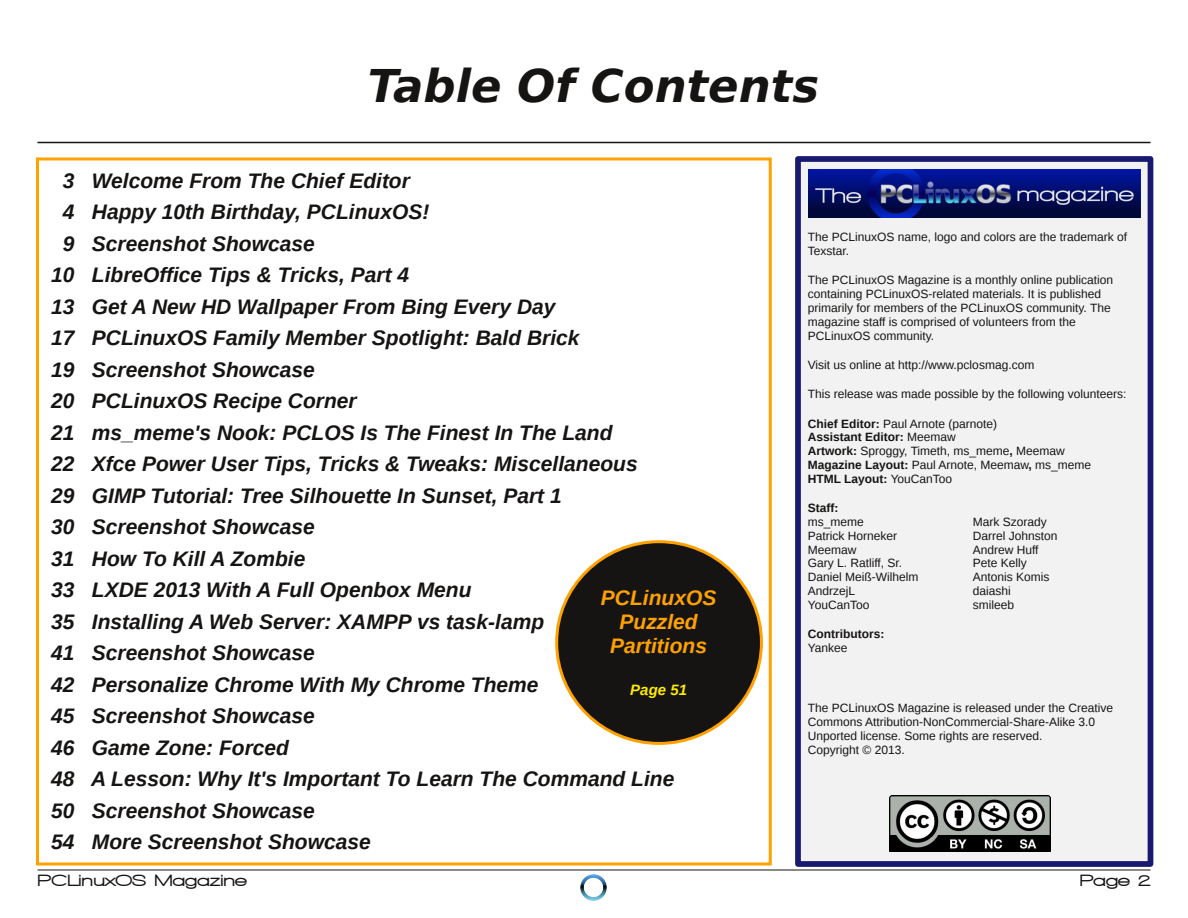
<style>
.page{position:relative;width:1188px;height:918px;background:#fff}
.page>*{position:absolute;margin:0;border:0;box-sizing:border-box;transform-origin:0 0}
.t1{font:italic 700 45px "Bitstream Vera Sans";color:#161413}
.t2{font:italic 700 21px "Liberation Sans";color:#161413}
.t3{font:italic 700 21px/24.2px "Liberation Sans";color:#ffa200;text-align:center}
.t4{font:900 16.5px "Walkway Expand";color:#161413}
.t5{font:italic 700 15px "Liberation Sans";color:#ffec00}
.t6{font:12px/13.8px "Liberation Sans";color:#161413}
.t7{font:700 12px "Liberation Sans";color:#161413}
.s1{font-weight:700}
</style>
<div class="page">
<hr style="left:38px;top:142px;width:1112px;height:1px;background:#161413">
<hr style="left:38px;top:870px;width:1112px;height:1px;background:#161413">
<img style="left:580px;top:874px;width:27px;height:27px">
<div style="left:36px;top:158px;width:736px;height:708px;border:3px solid #ffa200"></div>
<div style="left:798px;top:159px;width:352px;height:705px;background:#f2f2f2"></div>
<div style="left:795px;top:156px;width:358px;height:711px;border:6px solid #191970"></div>
<img style="left:809px;top:169px;width:332px;height:49px">
<img style="left:890px;top:795px;width:161px;height:56px">
<div style="left:557px;top:542px;width:204px;height:201px;background:#161413;border-radius:50%"></div>
<h1 class="t1" style="left:368px;top:60px;width:453px">Table Of Contents</h1>
<h2 class="t2" style="left:63px;top:169px;width:349px">3 Welcome From The Chief Editor</h2>
<h2 class="t2" style="left:63px;top:200px;width:368px">4 Happy 10th Birthday, PCLinuxOS!</h2>
<h2 class="t2" style="left:63px;top:232px;width:254px">9 Screenshot Showcase</h2>
<h2 class="t2" style="left:51px;top:263px;width:360px">10 LibreOffice Tips &amp; Tricks, Part 4</h2>
<h2 class="t2" style="left:51px;top:295px;width:506px">13 Get A New HD Wallpaper From Bing Every Day</h2>
<h2 class="t2" style="left:51px;top:326px;width:530px">17 PCLinuxOS Family Member Spotlight: Bald Brick</h2>
<h2 class="t2" style="left:51px;top:358px;width:265px">19 Screenshot Showcase</h2>
<h2 class="t2" style="left:51px;top:389px;width:307px">20 PCLinuxOS Recipe Corner</h2>
<h2 class="t2" style="left:51px;top:421px;width:563px">21 ms_meme's Nook: PCLOS Is The Finest In The Land</h2>
<h2 class="t2" style="left:51px;top:452px;width:588px">22 Xfce Power User Tips, Tricks &amp; Tweaks: Miscellaneous</h2>
<h2 class="t2" style="left:51px;top:484px;width:512px">29 GIMP Tutorial: Tree Silhouette In Sunset, Part 1</h2>
<h2 class="t2" style="left:51px;top:515px;width:265px">30 Screenshot Showcase</h2>
<h2 class="t2" style="left:51px;top:547px;width:256px">31 How To Kill A Zombie</h2>
<h2 class="t2" style="left:51px;top:578px;width:422px">33 LXDE 2013 With A Full Openbox Menu</h2>
<h2 class="t2" style="left:51px;top:610px;width:495px">35 Installing A Web Server: XAMPP vs task-lamp</h2>
<h2 class="t2" style="left:51px;top:641px;width:265px">41 Screenshot Showcase</h2>
<h2 class="t2" style="left:51px;top:673px;width:489px">42 Personalize Chrome With My Chrome Theme</h2>
<h2 class="t2" style="left:51px;top:704px;width:265px">45 Screenshot Showcase</h2>
<h2 class="t2" style="left:51px;top:736px;width:240px">46 Game Zone: Forced</h2>
<h2 class="t2" style="left:51px;top:767px;width:625px">48 A Lesson: Why It's Important To Learn The Command Line</h2>
<h2 class="t2" style="left:51px;top:799px;width:265px">50 Screenshot Showcase</h2>
<h2 class="t2" style="left:51px;top:830px;width:321px">54 More Screenshot Showcase</h2>
<h2 class="t3" style="left:601px;top:586px;width:117px">PCLinuxOS<br>Puzzled<br>Partitions</h2>
<p class="t5" style="left:630px;top:681px;width:58px">Page 51</p>
<p class="t6" style="left:808px;top:230px;width:321px">The PCLinuxOS name, logo and colors are the trademark of<br>Texstar.</p>
<p class="t6" style="left:808px;top:273px;width:307px">The PCLinuxOS Magazine is a monthly online publication containing PCLinuxOS-related materials. It is published primarily for members of the PCLinuxOS community. The magazine staff is comprised of volunteers from the PCLinuxOS community.</p>
<p class="t6" style="left:808px;top:358px;width:228px">Visit us online at http://www.pclosmag.com</p>
<p class="t6" style="left:808px;top:387px;width:320px">This release was made possible by the following volunteers:</p>
<p class="t6" style="left:808px;top:417px;width:285px"><span class="s1">Chief Editor:</span> Paul Arnote (parnote)<br><span class="s1">Assistant Editor:</span> Meemaw<br><span class="s1">Artwork:</span> Sproggy, Timeth, ms_meme<span class="s1">,</span> Meemaw <span class="s1">Magazine Layout:</span> Paul Arnote, Meemaw<span class="s1">,</span> ms_meme <span class="s1">HTML Layout:</span> YouCanToo</p>
<p class="t7" style="left:808px;top:501px;width:32px">Staff:</p>
<p class="t6" style="left:808px;top:515px;width:58px">ms_meme</p>
<p class="t6" style="left:973px;top:515px;width:76px">Mark Szorady</p>
<p class="t6" style="left:808px;top:529px;width:91px">Patrick Horneker</p>
<p class="t6" style="left:973px;top:529px;width:86px">Darrel Johnston</p>
<p class="t6" style="left:808px;top:542px;width:50px">Meemaw</p>
<p class="t6" style="left:973px;top:542px;width:67px">Andrew Huff</p>
<p class="t6" style="left:808px;top:556px;width:96px">Gary L. Ratliff, Sr.</p>
<p class="t6" style="left:973px;top:556px;width:56px">Pete Kelly</p>
<p class="t6" style="left:808px;top:570px;width:112px">Daniel Meiß-Wilhelm</p>
<p class="t6" style="left:973px;top:570px;width:78px">Antonis Komis</p>
<p class="t6" style="left:808px;top:584px;width:49px">AndrzejL</p>
<p class="t6" style="left:973px;top:584px;width:40px">daiashi</p>
<p class="t6" style="left:808px;top:598px;width:63px">YouCanToo</p>
<p class="t6" style="left:973px;top:598px;width:43px">smileeb</p>
<p class="t7" style="left:808px;top:627px;width:78px">Contributors:</p>
<p class="t6" style="left:808px;top:641px;width:41px">Yankee</p>
<p class="t6" style="left:808px;top:701px;width:307px">The PCLinuxOS Magazine is released under the Creative Commons Attribution-NonCommercial-Share-Alike 3.0<br>Unported license. Some rights are reserved.<br>Copyright © 2013.</p>
<h3 class="t4" style="left:38px;top:871px;width:211px">PCLinuxOS Magazine</h3>
<h3 class="t4" style="left:1080px;top:871px;width:73px">Page 2</h3>
</div>
